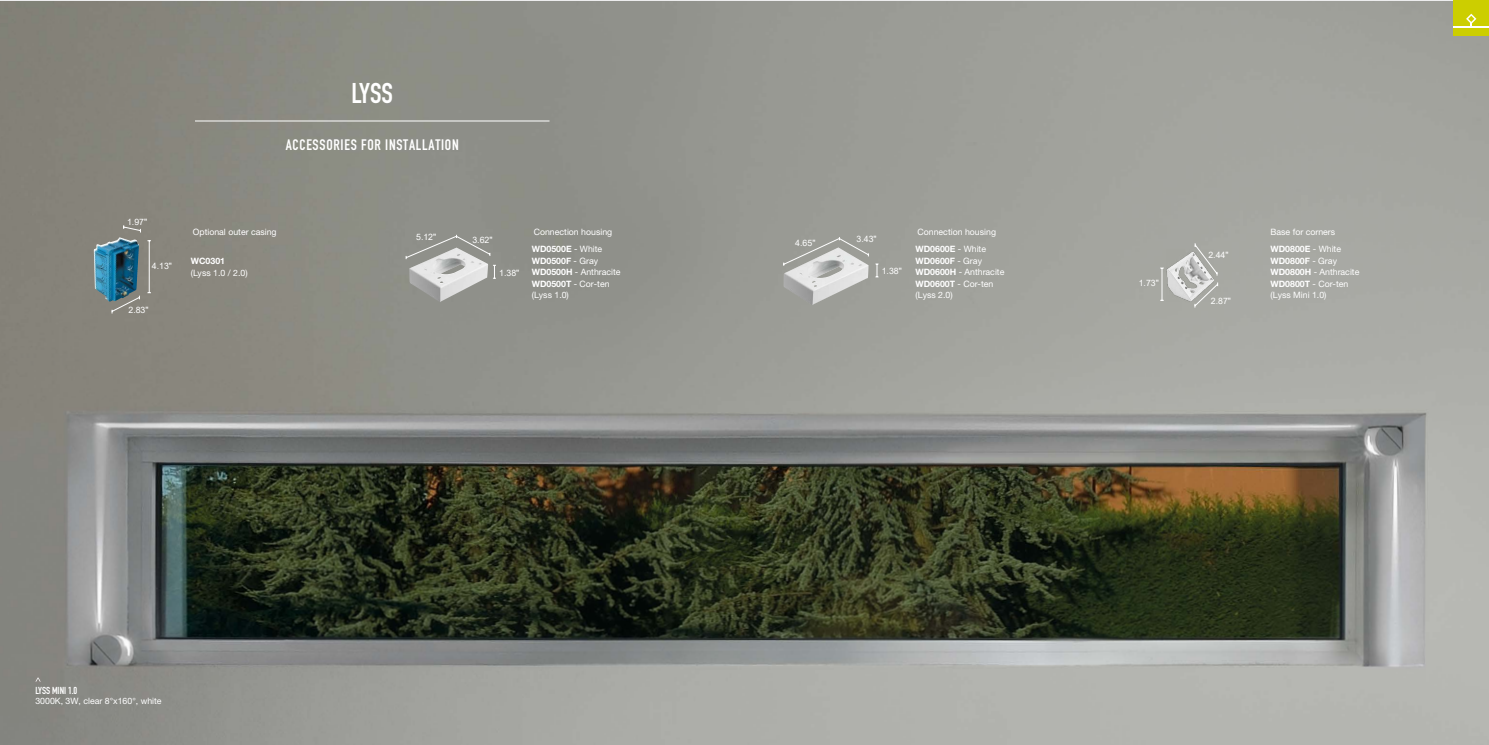
<style>
.page{position:relative;width:1489px;height:745px;background:#fff}
.page>*{position:absolute;margin:0;border:0;box-sizing:border-box;transform-origin:0 0}
.t1{font:28.12px "DIN Engschrift";color:#fff}
.t2{font:15px "DIN Engschrift";letter-spacing:.05em;color:#fff}
.t3{font:10px "DIN Engschrift";color:#fff}
.t4{font:8.75px/11.5px "Helvetica Neue";color:#fff}
.t5{font:8.75px "Arial";color:#fff}
.t6{font:700 8.75px "Helvetica Neue";color:#fff}
.s1{font-weight:700}
.s2{font-family:"Arial"}
</style>
<div class="page">
<img style="left:0;top:2px;width:1487px;height:742px">
<div style="left:1453px;top:0;width:35px;height:35px;background:#ccce00"></div>
<hr style="left:1453px;top:26px;width:35px;height:2px;background:#fff">
<svg style="left:1466px;top:14px;width:10px;height:12px"></svg>
<hr style="left:195px;top:121px;width:354px;height:1px;background:#fff">
<img style="left:94px;top:237px;width:45px;height:64px">
<hr style="left:149px;top:240px;width:1px;height:52px;background:#fff">
<svg style="left:123px;top:225px;width:18px;height:8px"></svg>
<svg style="left:111px;top:295px;width:29px;height:18px"></svg>
<img style="left:1166px;top:249px;width:47px;height:52px">
<hr style="left:1161px;top:268px;width:1px;height:32px;background:#fff">
<svg style="left:1194px;top:243px;width:23px;height:33px"></svg>
<svg style="left:1194px;top:282px;width:24px;height:26px"></svg>
<img style="left:783px;top:266px;width:85px;height:39px">
<svg style="left:875px;top:263px;width:3px;height:14px"></svg>
<svg style="left:783px;top:236px;width:85px;height:30px;background:#aeafaa"></svg>
<img style="left:409px;top:259px;width:79px;height:43px">
<svg style="left:493px;top:265px;width:3px;height:14px"></svg>
<svg style="left:405px;top:234px;width:85px;height:25px;background:#9f9f9a"></svg>
<svg style="left:35px;top:677px;width:6px;height:4px"></svg>
<p class="t1" style="left:351px;top:77px;width:43px">LYSS</p>
<p class="t2" style="left:286px;top:136px;width:174px">ACCESSORIES FOR INSTALLATION</p>
<p class="t5" style="left:127px;top:216px;width:22px">1.97"</p>
<p class="t5" style="left:152px;top:260px;width:22px">4.13"</p>
<p class="t5" style="left:128px;top:304px;width:22px">2.83"</p>
<p class="t5" style="left:795px;top:237px;width:22px">4.65"</p>
<p class="t4" style="left:915px;top:223px;width:82px;line-height:17.2px">Connection housing<br><span class="s1">WD0600E</span> - White</p>
<p class="t4" style="left:915px;top:254px;width:90px"><span class="s1">WD0600F</span> - Gr<span class="s2">a</span>y<br><span class="s1">WD0600H</span> - Anthracite<br><span class="s1">WD0600T</span> - Cor-ten (Lyss 2.0)</p>
<p class="t4" style="left:193px;top:226px;width:85px">Optional outer casing</p>
<p class="t6" style="left:191px;top:255px;width:36px">WC0301</p>
<p class="t4" style="left:191px;top:267px;width:58px">(Lyss 1.0 / 2.0)</p>
<p class="t5" style="left:881px;top:265px;width:22px">1.38"</p>
<p class="t5" style="left:416px;top:231px;width:22px">5.12"</p>
<p class="t5" style="left:472px;top:233px;width:22px">3.62"</p>
<p class="t4" style="left:531px;top:223px;width:82px;line-height:17.2px">Connection housing<br><span class="s1">WD0500E</span> - White</p>
<p class="t4" style="left:531px;top:254px;width:90px"><span class="s1">WD0500F</span> - Gr<span class="s2">a</span>y<br><span class="s1">WD0500H</span> - Anthracite<br><span class="s1">WD0500T</span> - Cor-ten (Lyss 1.0)</p>
<p class="t5" style="left:856px;top:233px;width:22px">3.43"</p>
<p class="t5" style="left:499px;top:266px;width:22px">1.38"</p>
<p class="t5" style="left:1138px;top:277px;width:22px">1.73"</p>
<p class="t5" style="left:1208px;top:248px;width:22px">2.44"</p>
<p class="t5" style="left:1210px;top:295px;width:22px">2.87"</p>
<p class="t4" style="left:1270px;top:223px;width:72px;line-height:17px">Base for corners<br><span class="s1">WD0800E</span> - White</p>
<p class="t4" style="left:1270px;top:254px;width:90px"><span class="s1">WD0800F</span> - Gr<span class="s2">a</span>y<br><span class="s1">WD0800H</span> - Anthracite<br><span class="s1">WD0800T</span> - Cor-ten (Lyss Mini 1.0)</p>
<p class="t3" style="left:35px;top:683px;width:43px">LYSS MINI 1.0</p>
<p class="t4" style="left:35px;top:694px;width:128px">3000K, 3W, clear 8°x160°, white</p>
</div>
